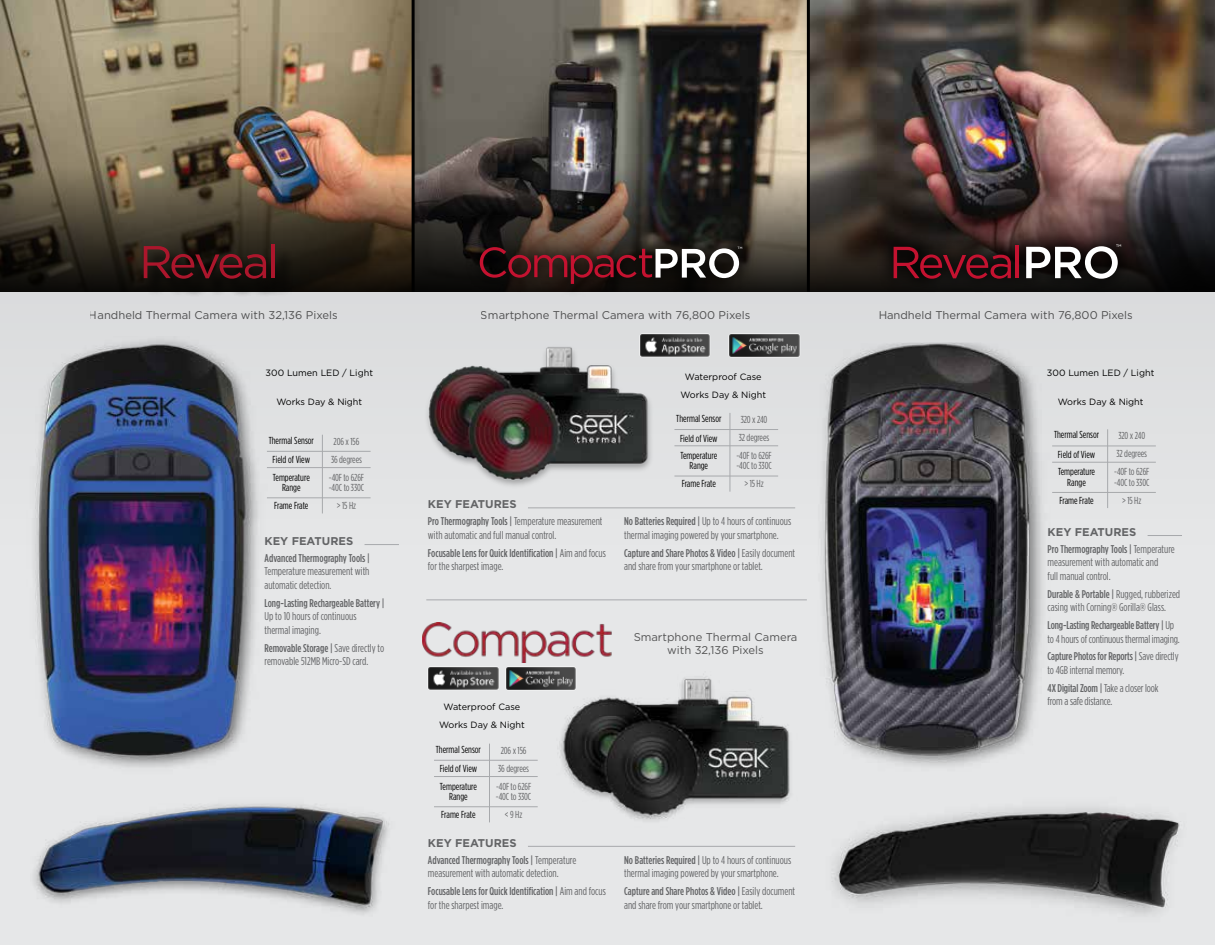
<style>
.page{position:relative;width:1215px;height:945px;background:#e6e7e8}
.page>*{position:absolute;margin:0;border:0;box-sizing:border-box;transform-origin:0 0}
.t1{font:condensed 11.25px/13.5px "Gotham HTF";color:#636466}
.t2{font:500 condensed 11.25px/13.5px "Gotham HTF";color:#636466}
.t3{font:11.25px/13.5px "Gotham HTF";color:#000;text-align:center}
.t4{font:700 11.25px "Gotham HTF";color:#636466}
.t5{font:condensed 10.2px/19.5px "Gotham HTF";color:#000;text-align:center}
.t6{font:condensed 10.2px/18px "Gotham HTF";letter-spacing:-.01em;color:#636466;text-align:center}
.t7{font:9.15px/17.5px "Gotham HTF";color:#000;text-align:center}
.s1{font-weight:500}
.s2{font-weight:400}
</style>
<div class="page">
<hr style="left:267px;top:451px;width:104px;height:1px;background:#a7a9ac">
<hr style="left:267px;top:467px;width:104px;height:1px;background:#a7a9ac">
<hr style="left:267px;top:498px;width:104px;height:1px;background:#a7a9ac">
<hr style="left:322px;top:435px;width:1px;height:78px;background:#a7a9ac">
<hr style="left:434px;top:760px;width:104px;height:1px;background:#a7a9ac">
<hr style="left:434px;top:776px;width:104px;height:1px;background:#a7a9ac">
<hr style="left:434px;top:807px;width:104px;height:1px;background:#a7a9ac">
<hr style="left:489px;top:744px;width:1px;height:78px;background:#a7a9ac">
<hr style="left:674px;top:429px;width:104px;height:1px;background:#a7a9ac">
<hr style="left:674px;top:446px;width:104px;height:1px;background:#a7a9ac">
<hr style="left:674px;top:476px;width:104px;height:1px;background:#a7a9ac">
<hr style="left:730px;top:413px;width:1px;height:79px;background:#a7a9ac">
<hr style="left:1052px;top:446px;width:104px;height:1px;background:#a7a9ac">
<hr style="left:1052px;top:462px;width:104px;height:1px;background:#a7a9ac">
<hr style="left:1052px;top:492px;width:104px;height:1px;background:#a7a9ac">
<hr style="left:1107px;top:429px;width:1px;height:79px;background:#a7a9ac">
<img style="left:810px;top:0;width:405px;height:123px">
<img style="left:0;top:0;width:807px;height:123px">
<hr style="left:412px;top:0;width:3px;height:292px;background:#000">
<hr style="left:807px;top:0;width:3px;height:292px;background:#000">
<img style="left:784px;top:342px;width:294px;height:424px">
<img style="left:0;top:123px;width:1215px;height:169px">
<img style="left:402px;top:323px;width:267px;height:164px">
<img style="left:640px;top:333px;width:70px;height:24px">
<img style="left:729px;top:334px;width:71px;height:23px">
<img style="left:530px;top:655px;width:295px;height:166px">
<img style="left:428px;top:667px;width:71px;height:23px">
<img style="left:506px;top:667px;width:70px;height:23px">
<hr style="left:528px;top:508px;width:267px;height:1px;background:#a7a9ac">
<hr style="left:426px;top:600px;width:381px;height:1px;background:#a7a9ac">
<img style="left:34px;top:804px;width:355px;height:111px">
<img style="left:814px;top:788px;width:366px;height:128px">
<div style="left:879px;top:230px;width:256px;height:63px;background:#000;opacity:.75"></div>
<svg style="left:894px;top:247px;width:117px;height:32px;background:#481018"></svg>
<hr style="left:1016px;top:245px;width:3px;height:33px;background:#c41230">
<svg style="left:1026px;top:244px;width:95px;height:35px;background:#706c6c"></svg>
<div style="left:465px;top:233px;width:291px;height:65px;background:#000;opacity:.75"></div>
<svg style="left:480px;top:247px;width:262px;height:37px;background:#4e3031"></svg>
<img style="left:423px;top:623px;width:190px;height:40px">
<hr style="left:528px;top:846px;width:267px;height:1px;background:#a7a9ac">
<hr style="left:1148px;top:535px;width:34px;height:1px;background:#a7a9ac">
<hr style="left:365px;top:544px;width:34px;height:1px;background:#a7a9ac">
<img style="left:34px;top:337px;width:242px;height:430px">
<div style="left:146px;top:247px;width:147px;height:50px;background:#000;opacity:.75"></div>
<svg style="left:144px;top:246px;width:122px;height:33px;background:#451517"></svg>
<hr style="left:271px;top:245px;width:4px;height:33px;background:#ac162c">
<p class="t3" style="left:89px;top:308px;width:250px">Handheld Thermal Camera with 32,136 Pixels</p>
<p class="t3" style="left:879px;top:308px;width:256px">Handheld Thermal Camera with 76,800 Pixels</p>
<p class="t3" style="left:481px;top:308px;width:271px">Smartphone Thermal Camera with 76,800 Pixels</p>
<p class="t7" style="left:266px;top:364px;width:109px">300 Lumen LED / Light</p>
<p class="t7" style="left:276px;top:392px;width:87px">Works Day &amp; Night</p>
<p class="t5" style="left:269px;top:430px;width:47px">Thermal Sensor<br>Field of View</p>
<p class="t5" style="left:273px;top:472px;width:39px;line-height:10.5px">Temperature<br>Range</p>
<p class="t5" style="left:274px;top:496px;width:36px">Frame Frate</p>
<p class="t6" style="left:329px;top:432px;width:37px">206 x 156<br>36 degrees -40F to 626F</p>
<p class="t6" style="left:329px;top:478px;width:37px">-40C to 330C &gt; 15 Hz</p>
<p class="t4" style="left:265px;top:534px;width:90px">KEY FEATURES</p>
<p class="t2" style="left:265px;top:551px;width:107px">Advanced Thermography Tools |</p>
<p class="t1" style="left:265px;top:565px;width:106px">Temperature measurement with automatic detection.</p>
<p class="t2" style="left:265px;top:596px;width:121px">Long-Lasting Rechargeable Battery |</p>
<p class="t1" style="left:265px;top:609px;width:93px">Up to 10 hours of continuous thermal imaging.</p>
<p class="t1" style="left:265px;top:641px;width:121px"><span class="s1">Removable Storage |</span> Save directly to removable 512MB Micro-SD card.</p>
<p class="t4" style="left:428px;top:498px;width:90px">KEY FEATURES</p>
<p class="t1" style="left:428px;top:514px;width:176px"><span class="s1">Pro Thermography Tools |</span> Temperature measurement with automatic and full manual control.</p>
<p class="t2" style="left:428px;top:546px;width:179px">Focusable Lens for Quick Identification | <span class="s2">Aim and focus for the sharpest image.</span></p>
<p class="t7" style="left:680px;top:368px;width:87px">Waterproof Case<br>Works Day &amp; Night</p>
<p class="t5" style="left:676px;top:409px;width:47px">Thermal Sensor<br>Field of View</p>
<p class="t5" style="left:680px;top:450px;width:39px;line-height:10.5px">Temperature<br>Range</p>
<p class="t5" style="left:682px;top:474px;width:36px">Frame Frate</p>
<p class="t6" style="left:737px;top:410px;width:37px">320 x 240<br>32 degrees -40F to 626F</p>
<p class="t6" style="left:736px;top:457px;width:37px">-40C to 330C &gt; 15 Hz</p>
<p class="t1" style="left:624px;top:514px;width:169px"><span class="s1">No Batteries Required |</span> Up to 4 hours of continuous thermal imaging powered by your smartphone.</p>
<p class="t1" style="left:624px;top:546px;width:173px"><span class="s1">Capture and Share Photos &amp; Video |</span> Easily document and share from your smartphone or tablet.</p>
<p class="t3" style="left:634px;top:630px;width:165px">Smartphone Thermal Camera with 32,136 Pixels</p>
<p class="t7" style="left:439px;top:698px;width:87px;line-height:18.3px">Waterproof Case<br>Works Day &amp; Night</p>
<p class="t5" style="left:436px;top:739px;width:47px">Thermal Sensor<br>Field of View</p>
<p class="t5" style="left:440px;top:781px;width:39px;line-height:10.5px">Temperature<br>Range</p>
<p class="t5" style="left:441px;top:805px;width:36px">Frame Frate</p>
<p class="t6" style="left:496px;top:741px;width:37px">206 x 156<br>36 degrees -40F to 626F</p>
<p class="t6" style="left:496px;top:787px;width:37px">-40C to 330C &lt; 9 Hz</p>
<p class="t4" style="left:428px;top:836px;width:90px">KEY FEATURES</p>
<p class="t1" style="left:428px;top:853px;width:150px"><span class="s1">Advanced Thermography Tools |</span> Temperature measurement with automatic detection.</p>
<p class="t2" style="left:428px;top:884px;width:179px">Focusable Lens for Quick Identification | <span class="s2">Aim and focus for the sharpest image.</span></p>
<p class="t1" style="left:624px;top:853px;width:169px"><span class="s1">No Batteries Required |</span> Up to 4 hours of continuous thermal imaging powered by your smartphone.</p>
<p class="t1" style="left:624px;top:884px;width:173px"><span class="s1">Capture and Share Photos &amp; Video |</span> Easily document and share from your smartphone or tablet.</p>
<p class="t7" style="left:1047px;top:364px;width:109px">300 Lumen LED / Light</p>
<p class="t7" style="left:1058px;top:392px;width:87px">Works Day &amp; Night</p>
<p class="t5" style="left:1054px;top:425px;width:47px">Thermal Sensor<br>Field of View</p>
<p class="t5" style="left:1058px;top:466px;width:39px;line-height:10.5px">Temperature<br>Range</p>
<p class="t5" style="left:1059px;top:490px;width:36px">Frame Frate</p>
<p class="t6" style="left:1114px;top:426px;width:37px">320 x 240<br>32 degrees -40F to 626F</p>
<p class="t6" style="left:1114px;top:473px;width:37px">-40C to 330C &gt; 15 Hz</p>
<p class="t4" style="left:1048px;top:525px;width:90px">KEY FEATURES</p>
<p class="t1" style="left:1048px;top:542px;width:129px"><span class="s1">Pro Thermography Tools |</span> Temperature measurement with automatic and<br>full manual control.</p>
<p class="t1" style="left:1048px;top:587px;width:134px"><span class="s1">Durable &amp; Portable |</span> Rugged, rubberized casing with Corning® Gorilla® Glass.</p>
<p class="t1" style="left:1048px;top:618px;width:134px"><span class="s1">Long-Lasting Rechargeable Battery |</span> Up to 4 hours of continuous thermal imaging.</p>
<p class="t1" style="left:1048px;top:650px;width:133px"><span class="s1">Capture Photos for Reports |</span> Save directly to 4GB internal memory.</p>
<p class="t1" style="left:1048px;top:681px;width:113px"><span class="s1">4X Digital Zoom |</span> Take a closer look from a safe distance.</p>
</div>
